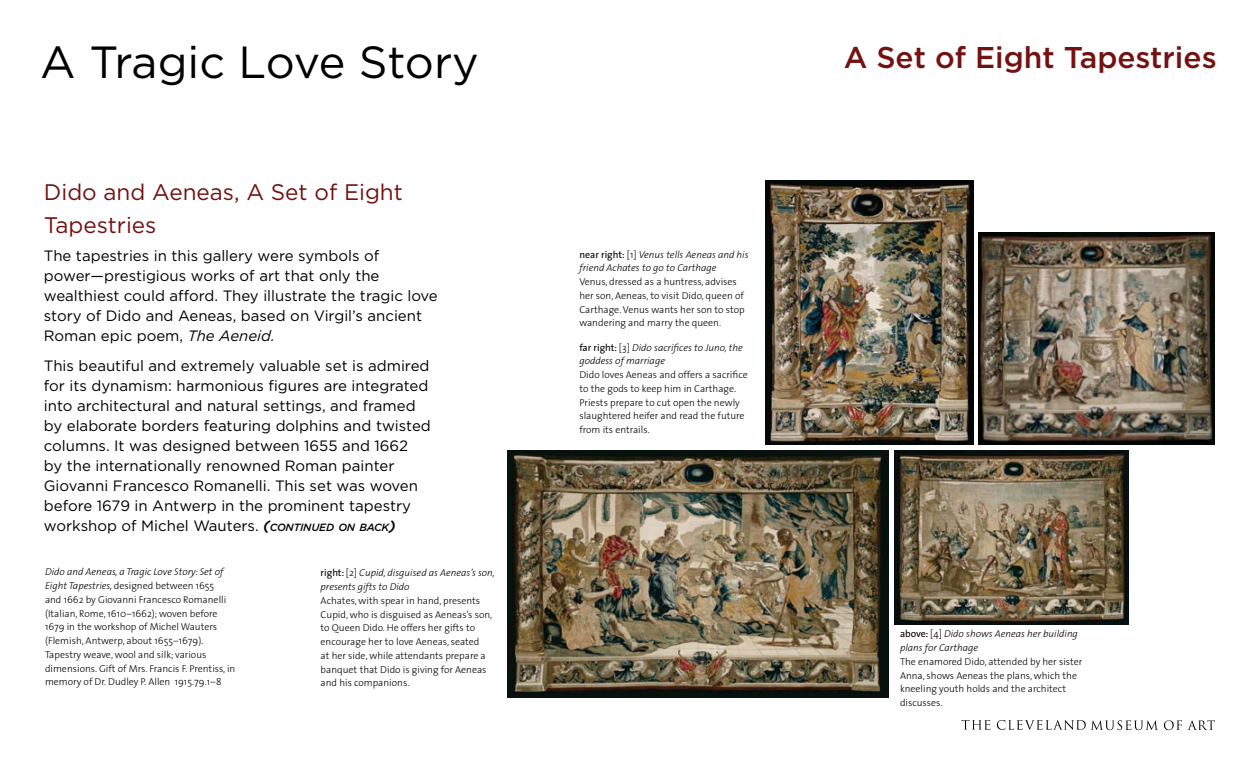
<style>
.page{position:relative;width:1260px;height:765px;background:#fff}
.page>*{position:absolute;margin:0;border:0;box-sizing:border-box;transform-origin:0 0}
.t1{font:45px "Gotham";letter-spacing:-.01em;color:#000}
.t2{font:500 30px "Gotham";color:#741112}
.t3{font:22.5px/32.5px "Gotham";color:#741112}
.t4{font:15px/20px "Gotham";color:#000}
.t5{font:300 10px/13.8px "The Sans";color:#000}
.t6{font:italic 300 10px/13.8px "The Sans";color:#000}
.s1{font-style:italic}
.s2{font-weight:500;font-style:italic}
.s3{font-weight:500;font-style:italic;font-size:10.5px}
.s4{font-weight:400;font-style:normal}
.s5{font-style:normal}
</style>
<div class="page">
<svg style="left:961px;top:720px;width:29px;height:10px"></svg>
<svg style="left:1164px;top:720px;width:51px;height:10px"></svg>
<svg style="left:997px;top:720px;width:161px;height:10px"></svg>
<img style="left:507px;top:450px;width:382px;height:248px">
<img style="left:979px;top:232px;width:236px;height:212px">
<img style="left:765px;top:180px;width:208px;height:264px">
<img style="left:894px;top:450px;width:234px;height:174px">
<h1 class="t1" style="left:40px;top:37px;width:440px">A Tragic Love Story</h1>
<h3 class="t3" style="left:44px;top:176px;width:361px">Dido and Aeneas, A Set of Eight<br>Tapestries</h3>
<h3 class="t4" style="left:44px;top:246px;width:395px">The tapestries in this gallery were symbols of power—prestigious works of art that only the wealthiest could afford. They illustrate the tragic love story of Dido and Aeneas, based on Virgil’s ancient Roman epic poem, <span class="s1">The Aeneid.</span></h3>
<p class="t4" style="left:44px;top:356px;width:389px">This beautiful and extremely valuable set is admired for its dynamism: harmonious figures are integrated into architectural and natural settings, and framed by elaborate borders featuring dolphins and twisted columns. It was designed between 1655 and 1662<br>by the internationally renowned Roman painter Giovanni Francesco Romanelli. This set was woven before 1679 in Antwerp in the prominent tapestry workshop of Michel Wauters. <span class="s2">(</span><span class="s3">CONTINUED ON BACK</span><span class="s2">)</span></p>
<p class="t5" style="left:45px;top:565px;width:192px"><span class="s1">Dido and Aeneas, a Tragic Love Story: Set of Eight Tapestries,</span> designed between 1655<br>and 1662 by Giovanni Francesco Romanelli (Italian, Rome, 1610–1662); woven before 1679 in the workshop of Michel Wauters (Flemish, Antwerp, about 1655–1679).<br>Tapestry weave, wool and silk; various dimensions. Gift of Mrs. Francis F. Prentiss, in memory of Dr. Dudley P. Allen 1915.79.1–8</p>
<p class="t6" style="left:321px;top:566px;width:176px"><span class="s4">right:</span> <span class="s5">[2]</span> Cupid, disguised as Aeneas’s son, presents gifts to Dido</p>
<p class="t5" style="left:321px;top:593px;width:173px">Achates, with spear in hand, presents Cupid, who is disguised as Aeneas’s son, to Queen Dido. He offers her gifts to encourage her to love Aeneas, seated<br>at her side, while attendants prepare a banquet that Dido is giving for Aeneas and his companions.</p>
<p class="t6" style="left:579px;top:247px;width:171px"><span class="s4">near right:</span> <span class="s5">[1]</span> Venus tells Aeneas and his friend Achates to go to Carthage</p>
<p class="t5" style="left:579px;top:275px;width:167px">Venus, dressed as a huntress, advises her son, Aeneas, to visit Dido, queen of Carthage. Venus wants her son to stop wandering and marry the queen.</p>
<p class="t6" style="left:579px;top:340px;width:165px"><span class="s4">far right:</span> <span class="s5">[3]</span> Dido sacrifices to Juno, the goddess of marriage</p>
<p class="t5" style="left:579px;top:368px;width:170px">Dido loves Aeneas and offers a sacrifice to the gods to keep him in Carthage.<br>Priests prepare to cut open the newly slaughtered heifer and read the future from its entrails.</p>
<h2 class="t2" style="left:844px;top:40px;width:374px">A Set of Eight Tapestries</h2>
<p class="t6" style="left:900px;top:627px;width:179px"><span class="s4">above:</span> <span class="s5">[4]</span> Dido shows Aeneas her building plans for Carthage</p>
<p class="t5" style="left:900px;top:654px;width:184px">The enamored Dido, attended by her sister<br>Anna, shows Aeneas the plans, which the kneeling youth holds and the architect discusses.</p>
</div>
